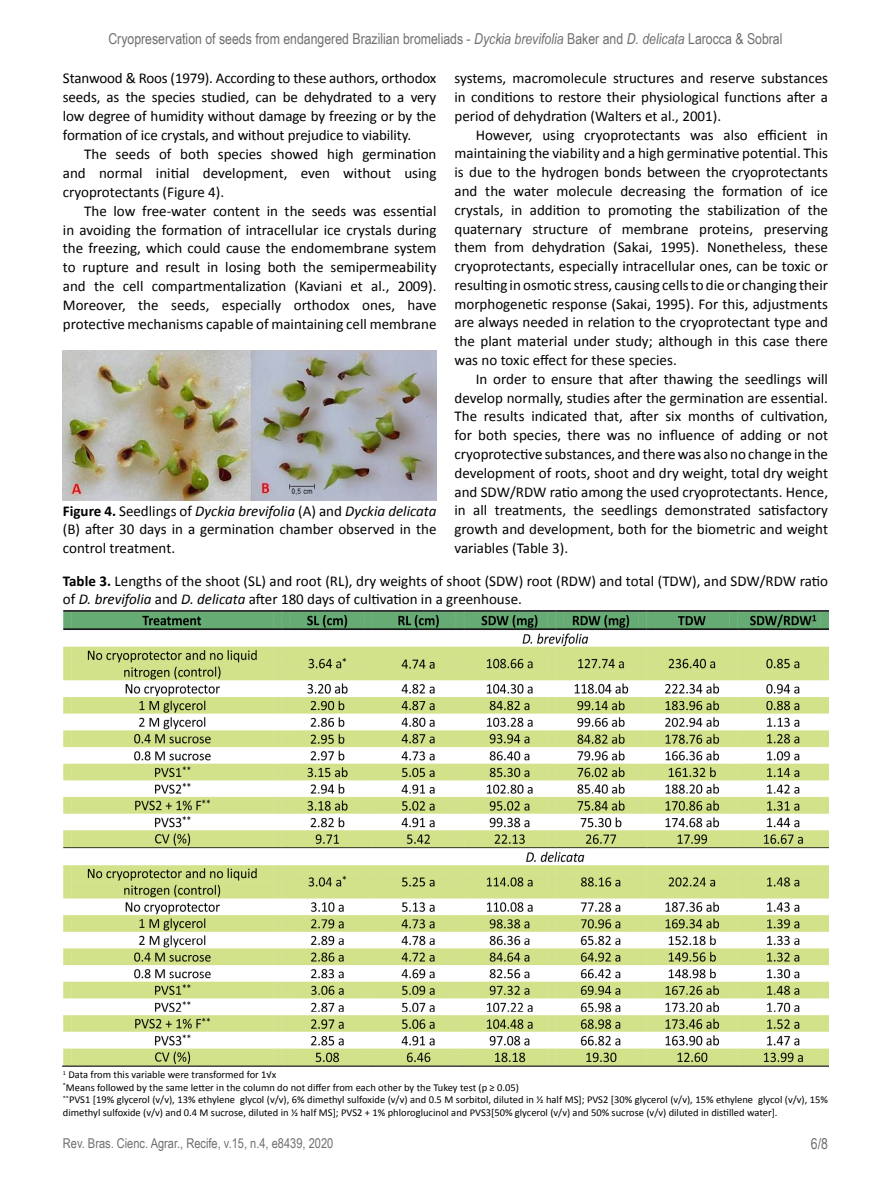
<style>
.page{position:relative;width:891px;height:1188px;background:#fff}
.page>*{position:absolute;margin:0;border:0;box-sizing:border-box;transform-origin:0 0}
.t1{font:15px/18.8px "Calibri";color:#000;text-align:justify}
.t2{font:15px "Arial Narrow";color:#706f6f}
.t3{font:13.5px "Arial Narrow";color:#706f6f}
.t4{font:10.5px/12.6px "Calibri";color:#000}
.s1{font-style:italic}
.s2{font-weight:700}
</style>
<div class="page">
<img style="left:63px;top:350px;width:373px;height:150px">
<img style="left:63px;top:611px;width:765px;height:455px">
<p class="t2" style="left:108px;top:28px;width:676px">Cryopreservation of seeds from endangered Brazilian bromeliads - <span class="s1">Dyckia brevifolia</span> Baker and <span class="s1">D. delicata</span> Larocca &amp; Sobral</p>
<p class="t1" style="left:63px;top:69px;width:375px">Stanwood &amp; Roos (1979). According to these authors, orthodox seeds, as the species studied, can be dehydrated to a very low degree of humidity without damage by freezing or by the formation of ice crystals, and without prejudice to viability.</p>
<p class="t1" style="left:63px;top:145px;width:375px;text-indent:21px">The seeds of both species showed high germination and normal initial development, even without using cryoprotectants (Figure 4).</p>
<p class="t1" style="left:63px;top:201px;width:375px;text-indent:21px">The low free-water content in the seeds was essential in avoiding the formation of intracellular ice crystals during the freezing, which could cause the endomembrane system to rupture and result in losing both the semipermeability and the cell compartmentalization (Kaviani et al., 2009).<br>Moreover, the seeds, especially orthodox ones, have protective mechanisms capable of maintaining cell membrane</p>
<p class="t1" style="left:63px;top:501px;width:375px"><span class="s2">Figure 4.</span> Seedlings of <span class="s1">Dyckia brevifolia</span> (A) and <span class="s1">Dyckia delicata </span>(B) after 30 days in a germination chamber observed in the control treatment.</p>
<p class="t1" style="left:455px;top:69px;width:375px">systems, macromolecule structures and reserve substances in conditions to restore their physiological functions after a period of dehydration (Walters et al., 2001).</p>
<p class="t1" style="left:455px;top:125px;width:375px;text-indent:21px">However, using cryoprotectants was also efficient in maintaining the viability and a high germinative potential. This is due to the hydrogen bonds between the cryoprotectants and the water molecule decreasing the formation of ice crystals, in addition to promoting the stabilization of the quaternary structure of membrane proteins, preserving them from dehydration (Sakai, 1995). Nonetheless, these cryoprotectants, especially intracellular ones, can be toxic or resulting in osmotic stress, causing cells to die or changing their morphogenetic response (Sakai, 1995). For this, adjustments are always needed in relation to the cryoprotectant type and the plant material under study; although in this case there was no toxic effect for these species.</p>
<p class="t1" style="left:455px;top:370px;width:375px;text-indent:21px">In order to ensure that after thawing the seedlings will develop normally, studies after the germination are essential.<br>The results indicated that, after six months of cultivation, for both species, there was no influence of adding or not cryoprotective substances, and there was also no change in the development of roots, shoot and dry weight, total dry weight and SDW/RDW ratio among the used cryoprotectants. Hence, in all treatments, the seedlings demonstrated satisfactory growth and development, both for the biometric and weight variables (Table 3).</p>
<p class="t1" style="left:63px;top:571px;width:767px"><span class="s2">Table 3.</span> Lengths of the shoot (SL) and root (RL), dry weights of shoot (SDW) root (RDW) and total (TDW), and SDW/RDW ratio of <span class="s1">D. brevifolia</span> and <span class="s1">D. delicata</span> after 180 days of cultivation in a greenhouse.</p>
<p class="t4" style="left:63px;top:1068px;width:767px"><sup>1</sup> Data from this variable were transformed for 1√x<br><sup>*</sup>Means followed by the same letter in the column do not differ from each other by the Tukey test (p ≥ 0.05)<br><sup>**</sup>PVS1 [19% glycerol (v/v), 13% ethylene glycol (v/v), 6% dimethyl sulfoxide (v/v) and 0.5 M sorbitol, diluted in ½ half MS]; PVS2 [30% glycerol (v/v), 15% ethylene glycol (v/v), 15% dimethyl sulfoxide (v/v) and 0.4 M sucrose, diluted in ½ half MS]; PVS2 + 1% phloroglucinol and PVS3[50% glycerol (v/v) and 50% sucrose (v/v) diluted in distilled water].</p>
<p class="t3" style="left:63px;top:1134px;width:272px">Rev. Bras. Cienc. Agrar., Recife, v.15, n.4, e8439, 2020</p>
<p class="t2" style="left:811px;top:1133px;width:19px">6/8</p>
</div>
